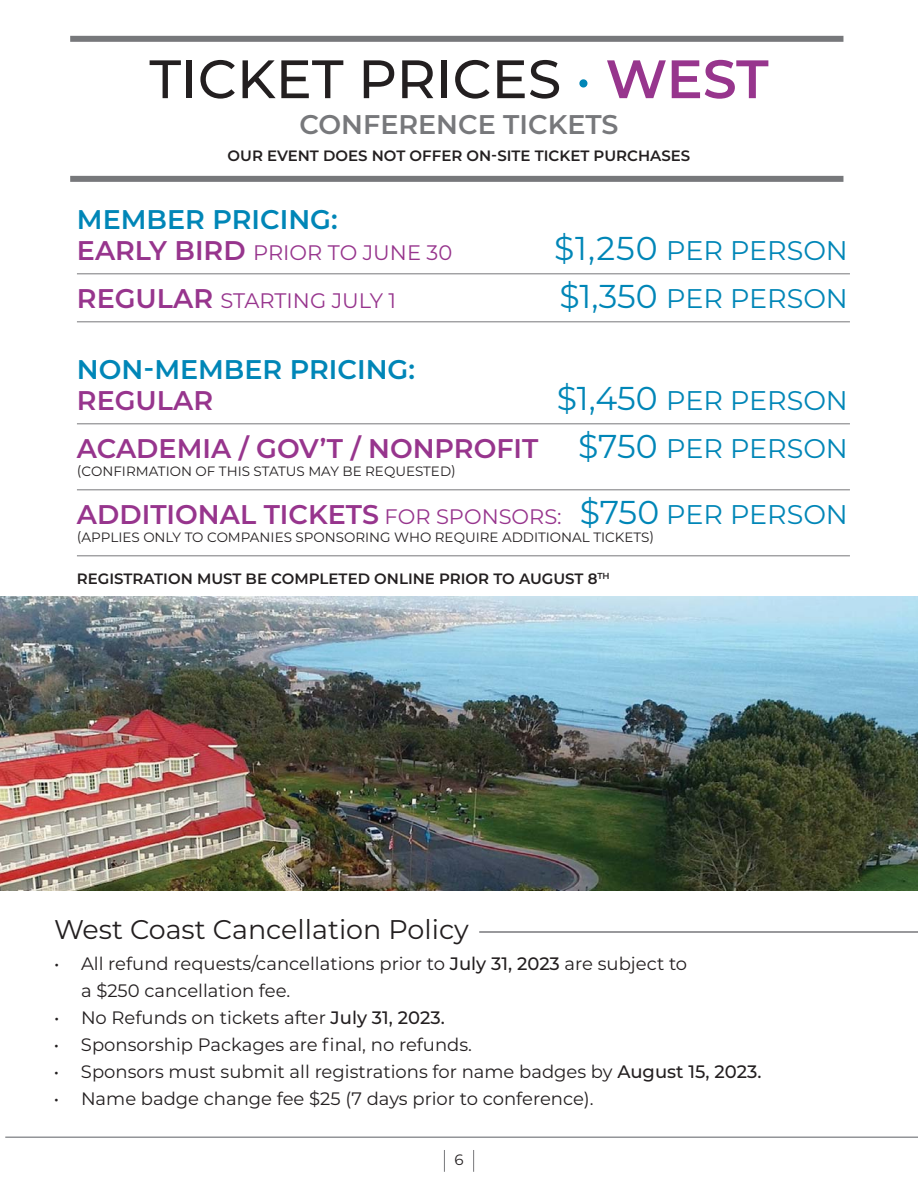
<style>
.page{position:relative;width:918px;height:1188px;background:#fff}
.page>*{position:absolute;margin:0;border:0;box-sizing:border-box;transform-origin:0 0}
.t1{font:500 54px "Montserrat";color:#231f20}
.t2{font:600 27px/48px "Montserrat";color:#97358d;text-align:right}
.t3{font:600 27px "Montserrat";color:#0086b7}
.t4{font:27px "Montserrat";color:#0086b7}
.t5{font:27px "Montserrat";color:#231f20}
.t6{font:600 27px "Montserrat";color:#77787b}
.t7{font:21px "Montserrat";color:#97358d}
.t8{font:18px/27px "Montserrat";color:#231f20}
.t9{font:600 15px "Montserrat";color:#231f20}
.t10{font:15px "Montserrat";color:#231f20}
.t11{font:13.5px "Montserrat";color:#231f20}
.s1{font-weight:400;color:#0086b7}
.s2{font-weight:600;color:#97358d}
.s3{font-weight:600;font-size:27px}
.s4{font-size:33px}
.s5{font-weight:400;font-size:33px;color:#0086b7}
.s6{font-weight:400;font-size:21px}
.s7{font-weight:500}
</style>
<div class="page">
<hr style="left:5px;top:1136px;width:913px;height:2px;background:#939598">
<svg style="left:444px;top:1150px;width:1px;height:22px"></svg>
<svg style="left:473px;top:1150px;width:1px;height:22px"></svg>
<div style="left:70px;top:176px;width:773px;height:6px;background:#77787b"></div>
<div style="left:70px;top:36px;width:773px;height:6px;background:#77787b"></div>
<hr style="left:77px;top:274px;width:773px;height:1px;background:#77787b">
<hr style="left:77px;top:322px;width:773px;height:1px;background:#77787b">
<hr style="left:77px;top:424px;width:773px;height:1px;background:#77787b">
<hr style="left:77px;top:490px;width:773px;height:1px;background:#77787b">
<hr style="left:77px;top:556px;width:773px;height:1px;background:#77787b">
<img style="left:0;top:597px;width:918px;height:294px">
<hr style="left:479px;top:931px;width:439px;height:2px;background:#77787b">
<h1 class="t1" style="left:149px;top:48px;width:621px">TICKET PRICES <span class="s1">•</span> <span class="s2">WEST</span></h1>
<h2 class="t6" style="left:299px;top:112px;width:321px">CONFERENCE TICKETS</h2>
<p class="t9" style="left:228px;top:149px;width:464px">OUR EVENT DOES NOT OFFER ON-SITE TICKET PURCHASES</p>
<h2 class="t3" style="left:77px;top:206px;width:262px">MEMBER PRICING:</h2>
<p class="t7" style="left:77px;top:243px;width:377px"><span class="s3">EARLY BIRD</span> PRIOR TO JUNE 30</p>
<h2 class="t4" style="left:554px;top:238px;width:295px"><span class="s4">$1,250</span> PER PERSON</h2>
<p class="t7" style="left:77px;top:291px;width:321px"><span class="s3">REGULAR</span> STARTING JULY 1</p>
<h2 class="t4" style="left:560px;top:286px;width:290px"><span class="s4">$1,350</span> PER PERSON</h2>
<h2 class="t3" style="left:77px;top:356px;width:340px">NON-MEMBER PRICING:</h2>
<h2 class="t2" style="left:77px;top:378px;width:138px">REGULAR</h2>
<h2 class="t2" style="left:77px;top:378px;width:773px"><span class="s5">$1,450</span> <span class="s1">PER PERSON<br></span>ACADEMIA / GOV’T / NONPROFIT <span class="s5">$750</span> <span class="s1">PER PERSON</span></h2>
<p class="t11" style="left:77px;top:465px;width:381px">(CONFIRMATION OF THIS STATUS MAY BE REQUESTED)</p>
<h2 class="t2" style="left:77px;top:492px;width:773px">ADDITIONAL TICKETS <span class="s6">FOR SPONSORS:</span> <span class="s5">$750</span> <span class="s1">PER PERSON</span></h2>
<p class="t11" style="left:77px;top:531px;width:579px">(APPLIES ONLY TO COMPANIES SPONSORING WHO REQUIRE ADDITIONAL TICKETS)</p>
<p class="t9" style="left:77px;top:572px;width:534px">REGISTRATION MUST BE COMPLETED ONLINE PRIOR TO AUGUST 8<sup>TH</sup></p>
<h2 class="t5" style="left:54px;top:916px;width:416px">West Coast Cancellation Policy</h2>
<p class="t8" style="left:81px;top:952px;width:608px;text-indent:-27px">• All refund requests/cancellations prior to <span class="s7">July 31, 2023</span> are subject to a $250 cancellation fee.</p>
<p class="t8" style="left:54px;top:1006px;width:392px">• No Refunds on tickets after <span class="s7">July 31, 2023.</span></p>
<p class="t8" style="left:54px;top:1033px;width:420px">• Sponsorship Packages are final, no refunds.</p>
<p class="t8" style="left:54px;top:1060px;width:709px">• Sponsors must submit all registrations for name badges by <span class="s7">August 15, 2023.</span></p>
<p class="t8" style="left:54px;top:1087px;width:541px">• Name badge change fee $25 (7 days prior to conference).</p>
<p class="t10" style="left:454px;top:1152px;width:11px">6</p>
</div>
